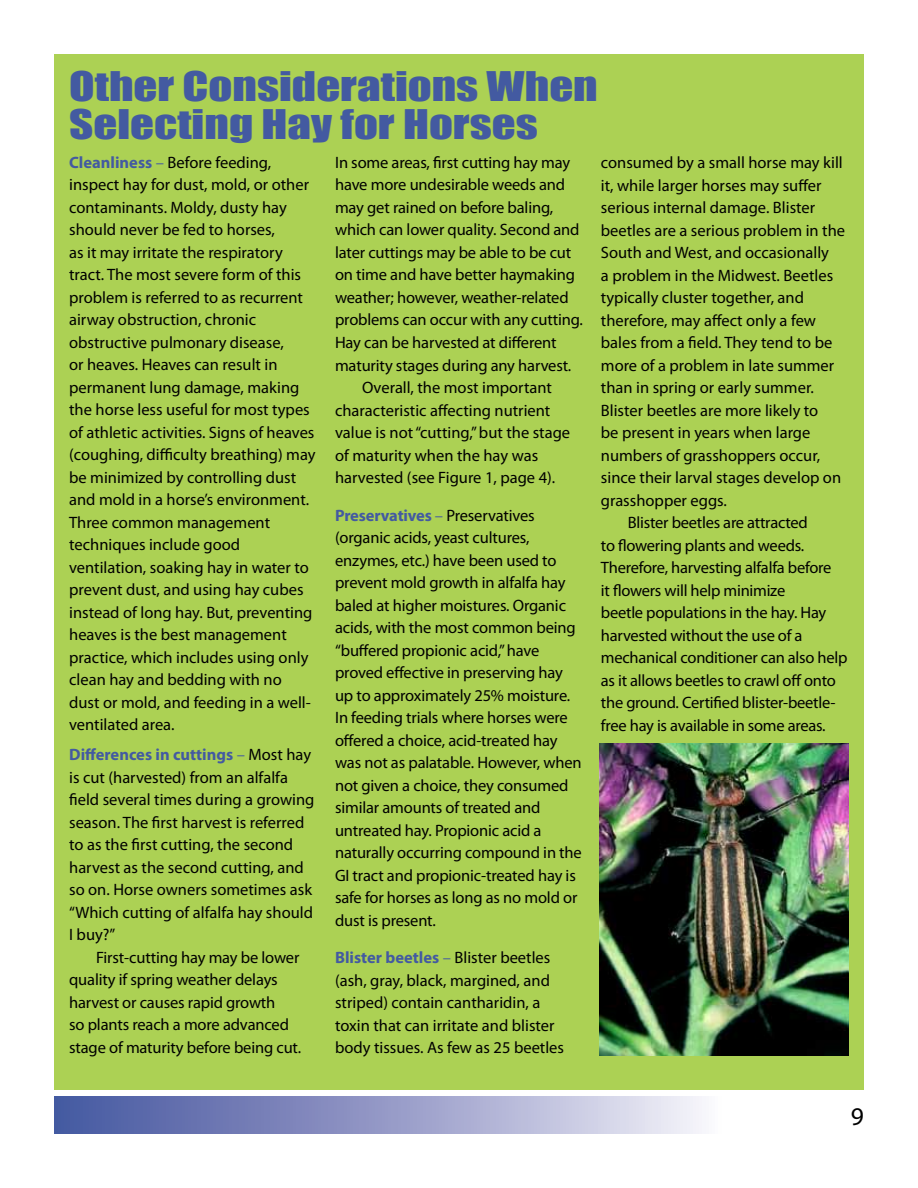
<style>
.page{position:relative;width:918px;height:1188px;background:#fff}
.page>*{position:absolute;margin:0;border:0;box-sizing:border-box;transform-origin:0 0}
.t1{font:37.5px/37.5px "Impact";color:#435aa1;scale:1.25 1}
.t2{font:25.5px "Myriad Pro";color:#000}
.t3{font:16.5px/22.5px "Myriad Pro";letter-spacing:-.005em;color:#000}
.s1{font-weight:700;color:#435aa1}
.s2{color:#435aa1}
</style>
<div class="page">
<div style="left:54px;top:1097px;width:810px;height:37px;background:linear-gradient(to right,#42519d,#fff)"></div>
<div style="left:54px;top:54px;width:810px;height:1036px;background:#acd154"></div>
<img style="left:599px;top:743px;width:250px;height:312px">
<h1 class="t1" style="left:69px;top:67px;width:424px">Other Considerations When<br>Selecting Hay for Horses</h1>
<p class="t3" style="left:69px;top:151px;width:248px"><span class="s1">Cleanliness</span> <span class="s2">–</span> Before feeding, inspect hay for dust, mold, or other contaminants. Moldy, dusty hay should never be fed to horses,<br>as it may irritate the respiratory tract. The most severe form of this problem is referred to as recurrent airway obstruction, chronic obstructive pulmonary disease,<br>or heaves. Heaves can result in permanent lung damage, making the horse less useful for most types of athletic activities. Signs of heaves (coughing, difficulty breathing) may be minimized by controlling dust and mold in a horse’s environment.<br>Three common management techniques include good ventilation, soaking hay in water to prevent dust, and using hay cubes instead of long hay. But, preventing heaves is the best management practice, which includes using only clean hay and bedding with no dust or mold, and feeding in a well&shy;ventilated area.</p>
<p class="t3" style="left:69px;top:743px;width:247px"><span class="s1">Differences in cuttings</span> <span class="s2">–</span> Most hay is cut (harvested) from an alfalfa field several times during a growing season. The first harvest is referred to as the first cutting, the second harvest as the second cutting, and so on. Horse owners sometimes ask “Which cutting of alfalfa hay should<br>I buy?”</p>
<p class="t3" style="left:69px;top:946px;width:234px;text-indent:27px">First-cutting hay may be lower quality if spring weather delays harvest or causes rapid growth<br>so plants reach a more advanced stage of maturity before being cut.</p>
<p class="t3" style="left:335px;top:151px;width:237px">In some areas, first cutting hay may</p>
<p class="t3" style="left:335px;top:173px;width:232px">have more undesirable weeds and</p>
<p class="t3" style="left:335px;top:196px;width:220px">may get rained on before baling,</p>
<p class="t3" style="left:335px;top:218px;width:246px">which can lower quality. Second and</p>
<p class="t3" style="left:335px;top:241px;width:238px">later cuttings may be able to be cut</p>
<p class="t3" style="left:335px;top:263px;width:242px">on time and have better haymaking</p>
<p class="t3" style="left:335px;top:286px;width:235px">weather; however, weather-related</p>
<p class="t3" style="left:335px;top:308px;width:249px">problems can occur with any cutting.</p>
<p class="t3" style="left:335px;top:331px;width:223px">Hay can be harvested at different</p>
<p class="t3" style="left:335px;top:353px;width:238px">maturity stages during any harvest.</p>
<p class="t3" style="left:362px;top:376px;width:191px">Overall, the most important</p>
<p class="t3" style="left:335px;top:398px;width:217px">characteristic affecting nutrient</p>
<p class="t3" style="left:335px;top:421px;width:237px">value is not “cutting,” but the stage</p>
<p class="t3" style="left:335px;top:443px;width:205px">of maturity when the hay was</p>
<p class="t3" style="left:335px;top:466px;width:222px">harvested (see Figure 1, page 4).</p>
<p class="t3" style="left:335px;top:504px;width:248px"><span class="s1">Preservatives</span> <span class="s2">–</span> Preservatives (organic acids, yeast cultures, enzymes, etc.) have been used to prevent mold growth in alfalfa hay baled at higher moistures. Organic acids, with the most common being “buffered propionic acid,” have proved effective in preserving hay up to approximately 25% moisture.<br>In feeding trials where horses were offered a choice, acid-treated hay was not as palatable. However, when not given a choice, they consumed similar amounts of treated and untreated hay. Propionic acid a naturally occurring compound in the GI tract and propionic-treated hay is safe for horses as long as no mold or dust is present.</p>
<p class="t3" style="left:335px;top:946px;width:231px"><span class="s1">Blister beetles</span> <span class="s2">–</span> Blister beetles (ash, gray, black, margined, and striped) contain cantharidin, a toxin that can irritate and blister body tissues. As few as 25 beetles</p>
<p class="t3" style="left:601px;top:151px;width:243px">consumed by a small horse may kill</p>
<p class="t3" style="left:601px;top:174px;width:222px">it, while larger horses may suffer</p>
<p class="t3" style="left:601px;top:196px;width:216px">serious internal damage. Blister</p>
<p class="t3" style="left:601px;top:219px;width:246px">beetles are a serious problem in the</p>
<p class="t3" style="left:601px;top:241px;width:230px">South and West, and occasionally</p>
<p class="t3" style="left:601px;top:264px;width:234px">a problem in the Midwest. Beetles</p>
<p class="t3" style="left:601px;top:286px;width:205px">typically cluster together, and</p>
<p class="t3" style="left:601px;top:309px;width:217px">therefore, may affect only a few</p>
<p class="t3" style="left:601px;top:331px;width:233px">bales from a field. They tend to be</p>
<p class="t3" style="left:601px;top:354px;width:235px">more of a problem in late summer</p>
<p class="t3" style="left:601px;top:376px;width:215px">than in spring or early summer.</p>
<p class="t3" style="left:601px;top:399px;width:219px">Blister beetles are more likely to</p>
<p class="t3" style="left:601px;top:421px;width:211px">be present in years when large</p>
<p class="t3" style="left:601px;top:444px;width:221px">numbers of grasshoppers occur,</p>
<p class="t3" style="left:601px;top:466px;width:242px">since their larval stages develop on</p>
<p class="t3" style="left:601px;top:489px;width:128px">grasshopper eggs.</p>
<p class="t3" style="left:628px;top:511px;width:181px">Blister beetles are attracted</p>
<p class="t3" style="left:601px;top:534px;width:205px">to flowering plants and weeds.</p>
<p class="t3" style="left:601px;top:556px;width:232px">Therefore, harvesting alfalfa before</p>
<p class="t3" style="left:601px;top:579px;width:186px">it flowers will help minimize</p>
<p class="t3" style="left:601px;top:601px;width:227px">beetle populations in the hay. Hay</p>
<p class="t3" style="left:601px;top:624px;width:203px">harvested without the use of a</p>
<p class="t3" style="left:601px;top:646px;width:248px">mechanical conditioner can also help</p>
<p class="t3" style="left:601px;top:669px;width:236px">as it allows beetles to crawl off onto</p>
<p class="t3" style="left:601px;top:691px;width:236px">the ground. Certified blister-beetle-</p>
<p class="t3" style="left:601px;top:714px;width:226px">free hay is available in some areas.</p>
<h2 class="t2" style="left:851px;top:1101px;width:15px">9</h2>
</div>
